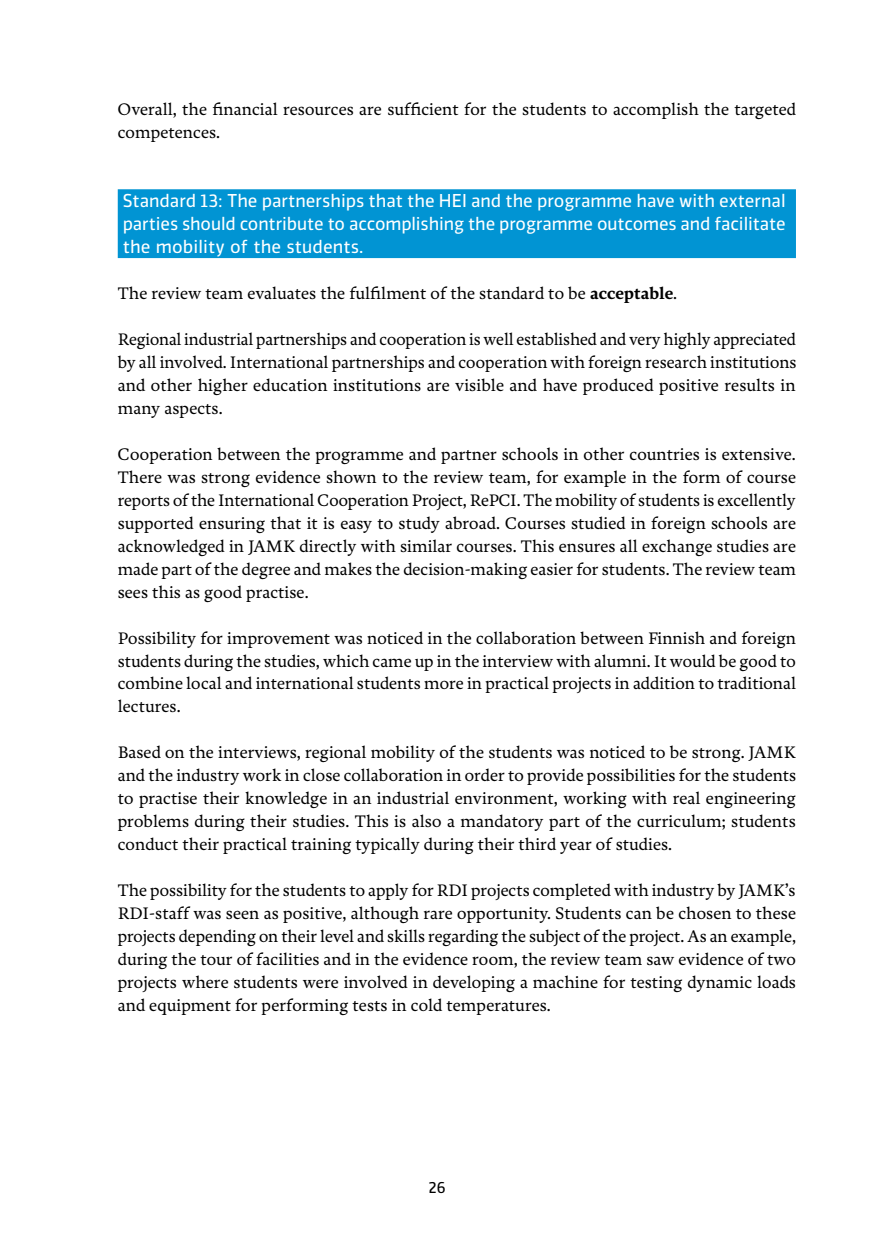
<style>
.page{position:relative;width:874px;height:1241px;background:#fff}
.page>*{position:absolute;margin:0;border:0;box-sizing:border-box;transform-origin:0 0}
.t1{font:17.5px/22.9px "Vinkel";letter-spacing:-.005em;color:#fff;text-align:justify}
.t2{font:500 17.32px/22.9px "Freya";letter-spacing:.005em;color:#000;text-align:justify}
.t3{font:15.4px "Vinkel";color:#000}
.s1{font-weight:700}
</style>
<div class="page">
<div style="left:118px;top:189px;width:677px;height:69px;background:#0194d3"></div>
<p class="t2" style="left:118px;top:98px;width:679px">Overall, the financial resources are sufficient for the students to accomplish the targeted competences.</p>
<p class="t1" style="left:123px;top:189px;width:664px">Standard 13: The partnerships that the HEI and the programme have with external parties should contribute to accomplishing the programme outcomes and facilitate the mobility of the students.</p>
<p class="t2" style="left:118px;top:282px;width:560px">The review team evaluates the fulfilment of the standard to be <span class="s1">acceptable</span>.</p>
<p class="t2" style="left:118px;top:328px;width:679px">Regional industrial partnerships and cooperation is well established and very highly appreciated by all involved. International partnerships and cooperation with foreign research institutions and other higher education institutions are visible and have produced positive results in many aspects.</p>
<p class="t2" style="left:118px;top:443px;width:679px">Cooperation between the programme and partner schools in other countries is extensive.<br>There was strong evidence shown to the review team, for example in the form of course reports of the International Cooperation Project, RePCI. The mobility of students is excellently supported ensuring that it is easy to study abroad. Courses studied in foreign schools are acknowledged in JAMK directly with similar courses. This ensures all exchange studies are made part of the degree and makes the decision-making easier for students. The review team sees this as good practise.</p>
<p class="t2" style="left:118px;top:626px;width:679px">Possibility for improvement was noticed in the collaboration between Finnish and foreign students during the studies, which came up in the interview with alumni. It would be good to combine local and international students more in practical projects in addition to traditional lectures.</p>
<p class="t2" style="left:118px;top:741px;width:679px">Based on the interviews, regional mobility of the students was noticed to be strong. JAMK and the industry work in close collaboration in order to provide possibilities for the students to practise their knowledge in an industrial environment, working with real engineering problems during their studies. This is also a mandatory part of the curriculum; students conduct their practical training typically during their third year of studies.</p>
<p class="t2" style="left:118px;top:879px;width:679px">The possibility for the students to apply for RDI projects completed with industry by JAMK’s RDI-staff was seen as positive, although rare opportunity. Students can be chosen to these projects depending on their level and skills regarding the subject of the project. As an example, during the tour of facilities and in the evidence room, the review team saw evidence of two projects where students were involved in developing a machine for testing dynamic loads and equipment for performing tests in cold temperatures.</p>
<p class="t3" style="left:428px;top:1176px;width:19px">26</p>
</div>
